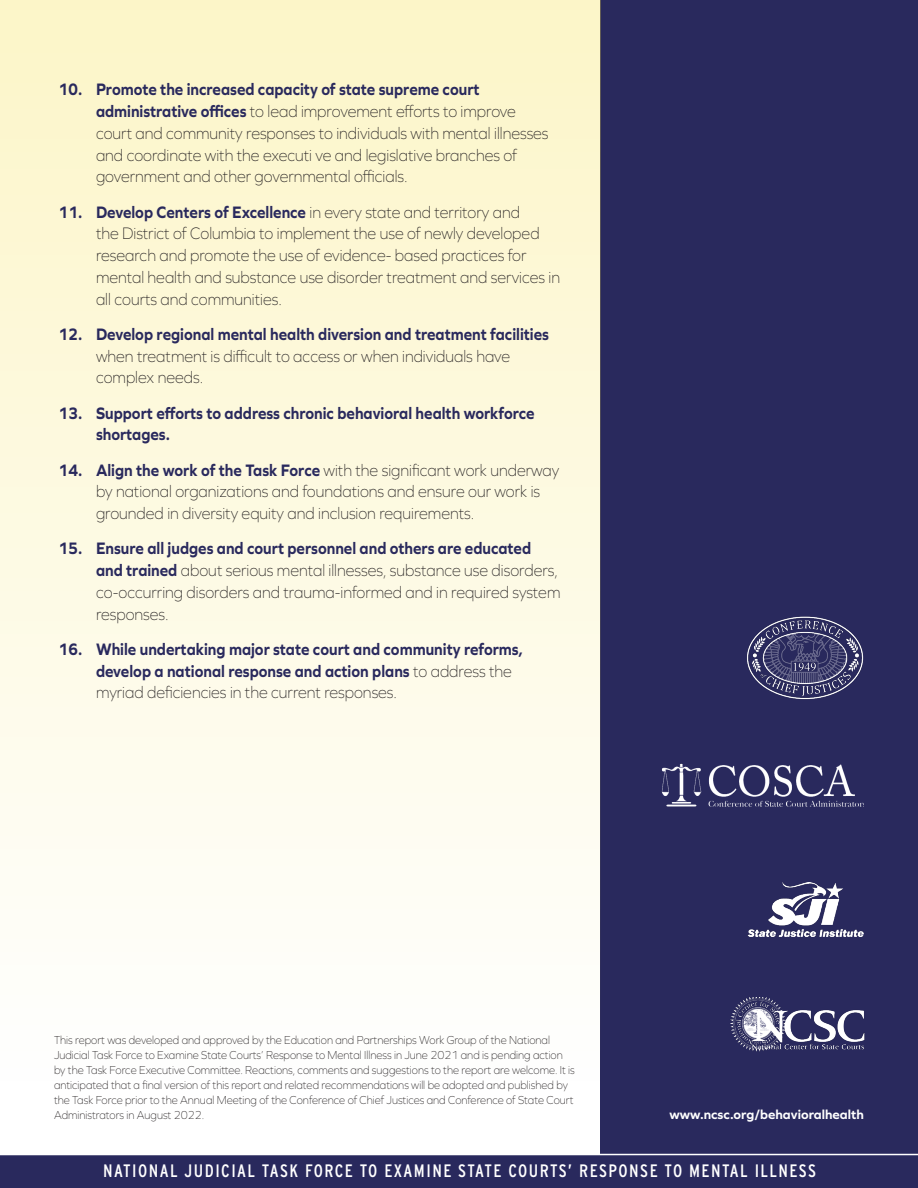
<style>
.page{position:relative;width:918px;height:1188px;background:#fff}
.page>*{position:absolute;margin:0;border:0;box-sizing:border-box;transform-origin:0 0}
.t1{font:18px "Interstate Condensed";letter-spacing:.08em;color:#fff}
.Paragraph_Style_1{font:200 17.25px/21.8px "Graphie";color:#231f20;scale:.9 1}
.Paragraph_Style_1-2{font:700 17.25px/21.8px "Graphie";color:#29295d;scale:.9 1}
.t2{font:700 13.5px "Graphie";color:#fff}
.t3{font:200 12px/15px "Graphie";color:#231f20;scale:.9 1}
.s1{font-weight:700;color:#29295d}
.s2{font-weight:200;color:#231f20}
</style>
<div class="page">
<div style="left:600px;top:0;width:318px;height:1188px;background:#29295d"></div>
<div style="left:0;top:0;width:600px;height:1188px;background:linear-gradient(to bottom,#fcf5c8,#fff)"></div>
<img style="left:661px;top:763px;width:203px;height:44px">
<img style="left:730px;top:997px;width:135px;height:54px">
<img style="left:747px;top:882px;width:117px;height:54px">
<img style="left:747px;top:616px;width:117px;height:84px">
<div style="left:0;top:1155px;width:918px;height:33px;background:#29295d"></div>
<hr style="left:0;top:1154px;width:918px;height:1px;background:#fff">
<p class="Paragraph_Style_1" style="left:96px;top:78px;width:504px;text-indent:-38px"><span class="s1">10. Promote the increased capacity of state supreme court administrative offices</span> to lead improvement efforts to improve court and community responses to individuals with mental illnesses and coordinate with the executi ve and legislative branches of government and other governmental officials.</p>
<p class="Paragraph_Style_1" style="left:96px;top:201px;width:517px;text-indent:-38px"><span class="s1">11. Develop Centers of Excellence</span> in every state and territory and<br>the District of Columbia to implement the use of newly developed research and promote the use of evidence- based practices for mental health and substance use disorder treatment and services in all courts and communities.</p>
<p class="Paragraph_Style_1" style="left:96px;top:323px;width:505px;text-indent:-38px"><span class="s1">12. Develop regional mental health diversion and treatment facilities </span>when treatment is difficult to access or when individuals have complex needs.</p>
<p class="Paragraph_Style_1-2" style="left:96px;top:402px;width:489px;text-indent:-38px">13. Support efforts to address chronic behavioral health workforce shortages.</p>
<p class="Paragraph_Style_1" style="left:96px;top:459px;width:516px;text-indent:-38px"><span class="s1">14. Align the work of the Task Force</span> with the significant work underway by national organizations and foundations and ensure our work is grounded in diversity equity and inclusion requirements.</p>
<p class="Paragraph_Style_1" style="left:96px;top:537px;width:518px;text-indent:-38px"><span class="s1">15. Ensure all judges and court personnel and others are educated and trained</span> about serious mental illnesses, substance use disorders, co-occurring disorders and trauma-informed and in required system responses.</p>
<p class="Paragraph_Style_1-2" style="left:96px;top:638px;width:476px;text-indent:-38px">16. While undertaking major state court and community reforms, develop a national response and action plans <span class="s2">to address the myriad deficiencies in the current responses.</span></p>
<p class="t3" style="left:54px;top:1032px;width:580px">This report was developed and approved by the Education and Partnerships Work Group of the National Judicial Task Force to Examine State Courts’ Response to Mental Illness in June 2021 and is pending action by the Task Force Executive Committee. Reactions, comments and suggestions to the report are welcome. It is anticipated that a final version of this report and related recommendations will be adopted and published by the Task Force prior to the Annual Meeting of the Conference of Chief Justices and Conference of State Court Administrators in August 2022.</p>
<p class="t2" style="left:670px;top:1106px;width:196px">www.ncsc.org/behavioralhealth</p>
<p class="t1" style="left:103px;top:1161px;width:715px">NATIONAL JUDICIAL TASK FORCE TO EXAMINE STATE COURTS’ RESPONSE TO MENTAL ILLNESS</p>
</div>
